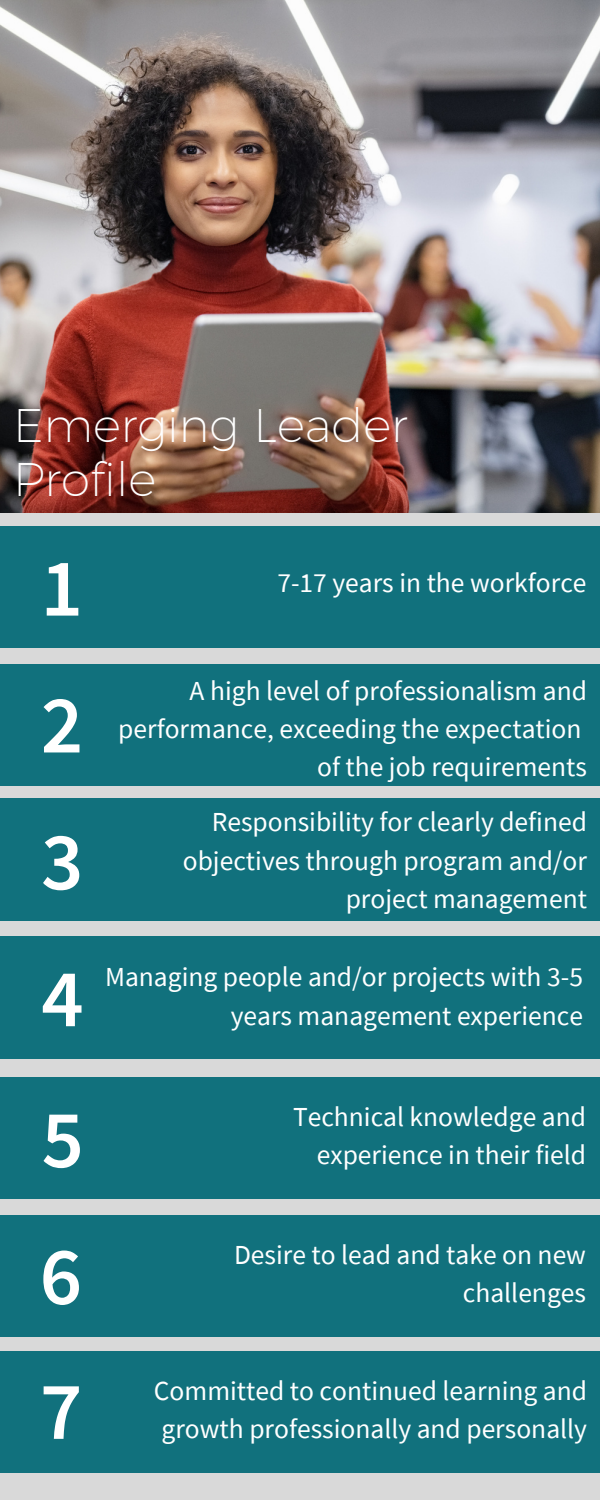
<style>
.page{position:relative;width:600px;height:1500px;background:#d9d9d9}
.page>*{position:absolute;margin:0;border:0;box-sizing:border-box;transform-origin:0 0}
.t1{font:600 82.5px "Source Sans Pro";color:#fff}
.t2{font:200 47.2px "Montserrat";color:#fff}
.t3{font:27.5px/38.2px "Source Sans Pro";color:#fff;text-align:right}
</style>
<div class="page">
<img style="left:0;top:0;width:600px;height:512px">
<div style="left:0;top:526px;width:600px;height:122px;background:#11717d"></div>
<div style="left:0;top:664px;width:600px;height:122px;background:#11717d"></div>
<div style="left:0;top:799px;width:600px;height:121px;background:#11717d"></div>
<div style="left:0;top:937px;width:600px;height:121px;background:#11717d"></div>
<div style="left:0;top:1077px;width:600px;height:122px;background:#11717d"></div>
<div style="left:0;top:1215px;width:600px;height:122px;background:#11717d"></div>
<div style="left:0;top:1351px;width:600px;height:122px;background:#11717d"></div>
<p class="t2" style="left:13px;top:397px;width:396px">Emerging Leader</p>
<p class="t2" style="left:13px;top:450px;width:144px">Profile</p>
<p class="t1" style="left:41px;top:534px;width:44px">1</p>
<p class="t1" style="left:41px;top:671px;width:44px">2</p>
<p class="t1" style="left:41px;top:808px;width:44px">3</p>
<p class="t1" style="left:41px;top:945px;width:44px">4</p>
<p class="t3" style="left:277px;top:563px;width:311px">7-17 years in the workforce</p>
<p class="t3" style="left:118px;top:671px;width:470px">A high level of professionalism and performance, exceeding the expectation</p>
<p class="t3" style="left:317px;top:747px;width:271px">of the job requirements</p>
<p class="t3" style="left:183px;top:803px;width:406px">Responsibility for clearly defined objectives through program and/or project management</p>
<p class="t3" style="left:105px;top:957px;width:479px">Managing people and/or projects with 3-5 years management experience</p>
<p class="t1" style="left:42px;top:1086px;width:44px">5</p>
<p class="t1" style="left:40px;top:1223px;width:44px">6</p>
<p class="t1" style="left:40px;top:1358px;width:44px">7</p>
<p class="t3" style="left:293px;top:1097px;width:295px">Technical knowledge and experience in their field</p>
<p class="t3" style="left:234px;top:1235px;width:353px">Desire to lead and take on new challenges</p>
<p class="t3" style="left:154px;top:1371px;width:435px;text-align:left">Committed to continued learning and growth professionally and personally</p>
</div>
